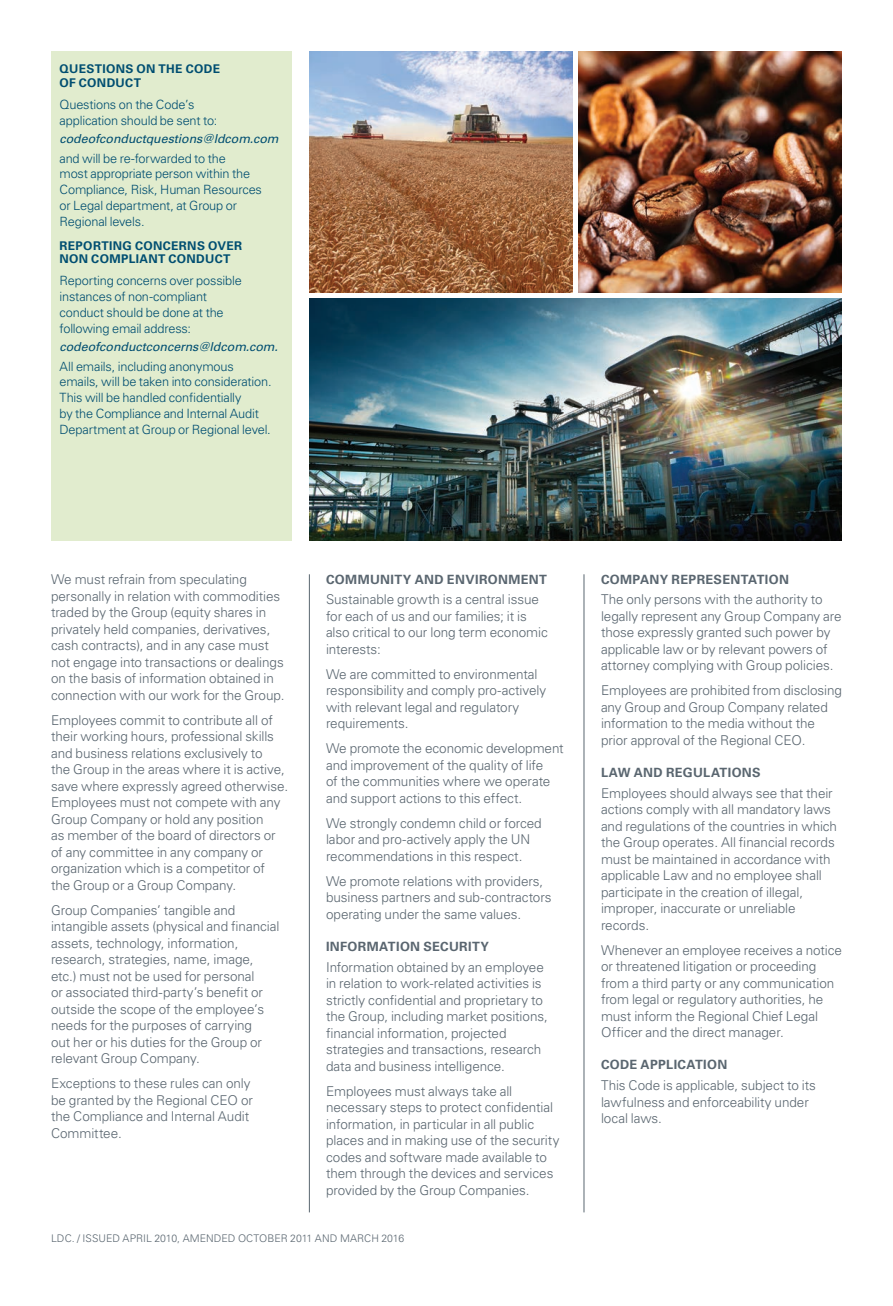
<style>
.page{position:relative;width:893px;height:1306px;background:#fff}
.page>*{position:absolute;margin:0;border:0;box-sizing:border-box;transform-origin:0 0}
.t1{font:300 13.5px/16.5px "Univers LT Std";letter-spacing:-.005em;color:#5a6670}
.t2{font:300 12.75px/15.8px "Univers LT Std";letter-spacing:-.015em;color:#004e71}
.t3{font:700 12.75px "Univers LT Std";letter-spacing:.025em;color:#5a6670}
.t4{font:italic 12.3px "Univers LT Std";letter-spacing:-.005em;color:#004e71}
.t5{font:700 12px/13.5px "Univers LT Std";letter-spacing:.03em;color:#004e71}
.t6{font:300 10.5px "Univers LT Std";color:#5a6670}
</style>
<div class="page">
<img style="left:578px;top:51px;width:264px;height:241px">
<img style="left:309px;top:299px;width:533px;height:241px">
<img style="left:309px;top:51px;width:264px;height:241px">
<hr style="left:584px;top:574px;width:1px;height:638px;background:#5a6670">
<hr style="left:309px;top:574px;width:1px;height:638px;background:#5a6670">
<div style="left:51px;top:51px;width:241px;height:489px;background:#e1ecce"></div>
<p class="t5" style="left:60px;top:62px;width:162px">QUESTIONS ON THE CODE<br>OF CONDUCT</p>
<p class="t2" style="left:60px;top:96px;width:159px">Questions on the Code’s application should be sent to:</p>
<p class="t4" style="left:60px;top:131px;width:221px">codeofconductquestions@ldcom.com</p>
<p class="t2" style="left:60px;top:150px;width:204px">and will be re-forwarded to the<br>most appropriate person within the<br>Compliance, Risk, Human Resources or Legal department, at Group or<br>Regional levels.</p>
<p class="t5" style="left:60px;top:239px;width:184px">REPORTING CONCERNS OVER<br>NON COMPLIANT CONDUCT</p>
<p class="t2" style="left:60px;top:273px;width:184px">Reporting concerns over possible instances of non-compliant conduct should be done at the following email address:</p>
<p class="t4" style="left:60px;top:339px;width:220px">codeofconductconcerns@ldcom.com.</p>
<p class="t2" style="left:60px;top:358px;width:214px">All emails, including anonymous emails, will be taken into consideration.<br>This will be handled confidentially<br>by the Compliance and Internal Audit Department at Group or Regional level.</p>
<p class="t1" style="left:51px;top:571px;width:235px">We must refrain from speculating personally in relation with commodities traded by the Group (equity shares in privately held companies, derivatives, cash contracts), and in any case must not engage into transactions or dealings on the basis of information obtained in connection with our work for the Group.</p>
<p class="t1" style="left:51px;top:711px;width:239px">Employees commit to contribute all of their working hours, professional skills and business relations exclusively to<br>the Group in the areas where it is active, save where expressly agreed otherwise.<br>Employees must not compete with any Group Company or hold any position<br>as member of the board of directors or of any committee in any company or organization which is a competitor of<br>the Group or a Group Company.</p>
<p class="t1" style="left:51px;top:901px;width:230px">Group Companies’ tangible and intangible assets (physical and financial assets, technology, information, research, strategies, name, image, etc.) must not be used for personal<br>or associated third-party’s benefit or outside the scope of the employee’s needs for the purposes of carrying<br>out her or his duties for the Group or relevant Group Company.</p>
<p class="t1" style="left:51px;top:1075px;width:203px">Exceptions to these rules can only be granted by the Regional CEO or the Compliance and Internal Audit<br>Committee.</p>
<p class="t3" style="left:326px;top:571px;width:222px">COMMUNITY AND ENVIRONMENT</p>
<p class="t1" style="left:326px;top:591px;width:223px">Sustainable growth is a central issue for each of us and our families; it is also critical to our long term economic interests:</p>
<p class="t1" style="left:326px;top:665px;width:222px">We are committed to environmental responsibility and comply pro-actively with relevant legal and regulatory requirements.</p>
<p class="t1" style="left:326px;top:740px;width:239px">We promote the economic development and improvement of the quality of life<br>of the communities where we operate and support actions to this effect.</p>
<p class="t1" style="left:326px;top:814px;width:217px">We strongly condemn child or forced labor and pro-actively apply the UN recommendations in this respect.</p>
<p class="t1" style="left:326px;top:872px;width:227px">We promote relations with providers, business partners and sub-contractors operating under the same values.</p>
<p class="t3" style="left:326px;top:939px;width:165px">INFORMATION SECURITY</p>
<p class="t1" style="left:326px;top:958px;width:223px">Information obtained by an employee in relation to work-related activities is strictly confidential and proprietary to the Group, including market positions, financial information, projected strategies and transactions, research data and business intelligence.</p>
<p class="t1" style="left:326px;top:1082px;width:235px">Employees must always take all necessary steps to protect confidential information, in particular in all public places and in making use of the security codes and software made available to them through the devices and services provided by the Group Companies.</p>
<p class="t6" style="left:51px;top:1232px;width:355px">ldc. / Issued Apri l 2010, Amended October 2011 and March 2016</p>
<p class="t3" style="left:601px;top:571px;width:189px">COMPANY REPRESENTATION</p>
<p class="t1" style="left:601px;top:591px;width:242px">The only persons with the authority to legally represent any Group Company are those expressly granted such power by applicable law or by relevant powers of attorney complying with Group policies.</p>
<p class="t1" style="left:601px;top:682px;width:243px">Employees are prohibited from disclosing any Group and Group Company related information to the media without the prior approval of the Regional CEO.</p>
<p class="t3" style="left:601px;top:765px;width:161px">LAW AND REGULATIONS</p>
<p class="t1" style="left:601px;top:784px;width:238px">Employees should always see that their actions comply with all mandatory laws and regulations of the countries in which the Group operates. All financial records must be maintained in accordance with applicable Law and no employee shall participate in the creation of illegal, improper, inaccurate or unreliable records.</p>
<p class="t1" style="left:601px;top:941px;width:242px">Whenever an employee receives a notice or threatened litigation or proceeding from a third party or any communication from legal or regulatory authorities, he must inform the Regional Chief Legal Officer and the direct manager.</p>
<p class="t3" style="left:601px;top:1057px;width:128px">CODE APPLICATION</p>
<p class="t1" style="left:601px;top:1077px;width:217px">This Code is applicable, subject to its lawfulness and enforceability under local laws.</p>
</div>
